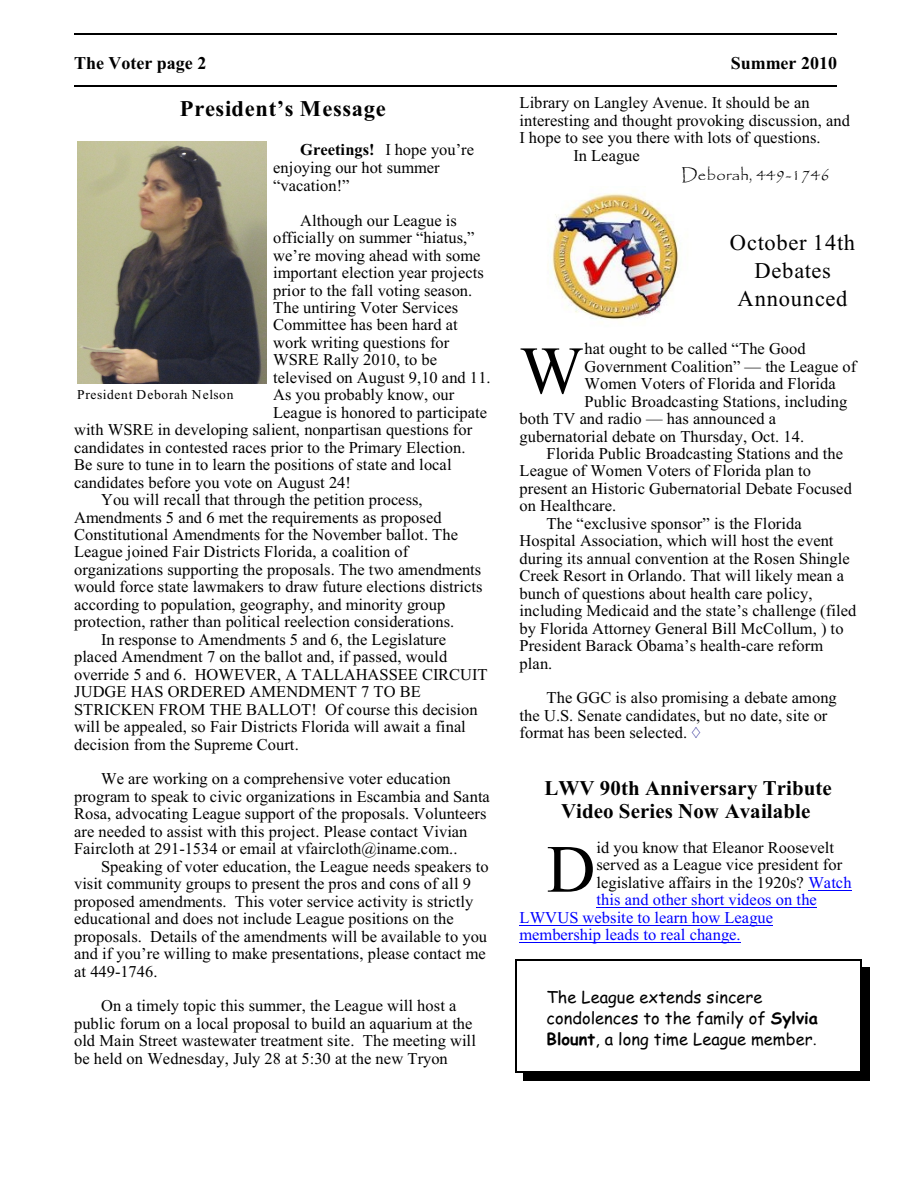
<style>
.page{position:relative;width:918px;height:1188px;background:#fff}
.page>*{position:absolute;margin:0;border:0;box-sizing:border-box;transform-origin:0 0}
.t1{font:67.5px "Times New Roman";color:#000}
.t2{font:22.5px/28.2px "Times New Roman";letter-spacing:.035em;color:#000;text-align:center}
.t3{font:700 22.5px "Times New Roman";letter-spacing:.03em;color:#000}
.t4{font:700 21px/22.4px "Times New Roman";color:#000;text-align:center}
.t5{font:700 18px "Times New Roman";color:#000}
.t6{font:16.5px/17.4px "Times New Roman";color:#000}
.t7{font:16.5px "Times New Roman";color:#00f}
.t8{font:16.5px/20.9px "Comic Sans MS";color:#000}
.t9{font:16.5px "Papyrus";letter-spacing:.015em;color:#000}
.t10{font:13.5px "Times New Roman";letter-spacing:.05em;color:#000}
.s1{font-weight:700}
.s2{color:#00f}
.s3{font-family:"Times New Roman"}
</style>
<div class="page">
<hr style="left:74px;top:34px;width:763px;height:1px;background:#000">
<hr style="left:74px;top:86px;width:763px;height:1px;background:#000">
<hr style="left:515px;top:960px;width:2px;height:26px;background:#000">
<svg style="left:860px;top:961px;width:1px;height:22px"></svg>
<hr style="left:515px;top:960px;width:346px;height:1px;background:#000">
<div style="left:862px;top:968px;width:8px;height:16px;background:#000"></div>
<hr style="left:515px;top:983px;width:2px;height:68px;background:#000">
<hr style="left:860px;top:983px;width:1px;height:68px;background:#000">
<div style="left:862px;top:984px;width:8px;height:66px;background:#000"></div>
<hr style="left:515px;top:1048px;width:2px;height:25px;background:#000">
<svg style="left:860px;top:1051px;width:1px;height:20px"></svg>
<hr style="left:515px;top:1071px;width:346px;height:2px;background:#000">
<div style="left:862px;top:1050px;width:8px;height:31px;background:#000"></div>
<div style="left:523px;top:1073px;width:346px;height:8px;background:#000"></div>
<img style="left:551px;top:193px;width:128px;height:127px">
<hr style="left:808px;top:890px;width:44px;height:1px;background:#00f">
<hr style="left:597px;top:907px;width:220px;height:1px;background:#00f">
<hr style="left:520px;top:925px;width:253px;height:1px;background:#00f">
<hr style="left:520px;top:942px;width:221px;height:1px;background:#00f">
<img style="left:77px;top:141px;width:190px;height:242px">
<p class="t5" style="left:74px;top:57px;width:134px">The Voter page 2</p>
<p class="t5" style="left:731px;top:57px;width:108px">Summer 2010</p>
<h2 class="t3" style="left:180px;top:101px;width:208px">President’s Message</h2>
<p class="t6" style="left:273px;top:143px;width:202px;text-indent:27px"><span class="s1">Greetings!</span> I hope you’re enjoying our hot summer “vacation!”</p>
<p class="t6" style="left:300px;top:213px;width:158px">Although our League is</p>
<p class="t6" style="left:273px;top:231px;width:203px">officially on summer “hiatus,”</p>
<p class="t6" style="left:273px;top:248px;width:209px">we’re moving ahead with some</p>
<p class="t6" style="left:273px;top:265px;width:212px">important election year projects</p>
<p class="t6" style="left:273px;top:283px;width:201px">prior to the fall voting season.</p>
<p class="t6" style="left:273px;top:300px;width:186px">The untiring Voter Services</p>
<p class="t6" style="left:273px;top:318px;width:186px">Committee has been hard at</p>
<p class="t6" style="left:273px;top:335px;width:178px">work writing questions for</p>
<p class="t6" style="left:273px;top:353px;width:165px">WSRE Rally 2010, to be</p>
<p class="t6" style="left:273px;top:370px;width:219px">televised on August 9,10 and 11.</p>
<p class="t6" style="left:273px;top:388px;width:183px">As you probably know, our</p>
<p class="t6" style="left:273px;top:405px;width:215px">League is honored to participate</p>
<p class="t6" style="left:74px;top:423px;width:400px">with WSRE in developing salient, nonpartisan questions for</p>
<p class="t6" style="left:74px;top:440px;width:393px">candidates in contested races prior to the Primary Election.</p>
<p class="t6" style="left:74px;top:458px;width:379px">Be sure to tune in to learn the positions of state and local</p>
<p class="t6" style="left:74px;top:475px;width:278px">candidates before you vote on August 24!</p>
<p class="t6" style="left:101px;top:492px;width:323px">You will recall that through the petition process,</p>
<p class="t6" style="left:74px;top:510px;width:369px">Amendments 5 and 6 met the requirements as proposed</p>
<p class="t6" style="left:74px;top:527px;width:386px">Constitutional Amendments for the November ballot. The</p>
<p class="t6" style="left:74px;top:545px;width:336px">League joined Fair Districts Florida, a coalition of</p>
<p class="t6" style="left:74px;top:562px;width:409px">organizations supporting the proposals. The two amendments</p>
<p class="t6" style="left:74px;top:580px;width:410px">would force state lawmakers to draw future elections districts</p>
<p class="t6" style="left:74px;top:597px;width:373px">according to population, geography, and minority group</p>
<p class="t6" style="left:74px;top:615px;width:382px">protection, rather than political reelection considerations.</p>
<p class="t6" style="left:101px;top:632px;width:346px">In response to Amendments 5 and 6, the Legislature</p>
<p class="t6" style="left:74px;top:650px;width:375px">placed Amendment 7 on the ballot and, if passed, would</p>
<p class="t6" style="left:74px;top:667px;width:415px">override 5 and 6. HOWEVER, A TALLAHASSEE CIRCUIT</p>
<p class="t6" style="left:74px;top:685px;width:348px">JUDGE HAS ORDERED AMENDMENT 7 TO BE</p>
<p class="t6" style="left:74px;top:702px;width:405px">STRICKEN FROM THE BALLOT! Of course this decision</p>
<p class="t6" style="left:74px;top:719px;width:393px">will be appealed, so Fair Districts Florida will await a final</p>
<p class="t6" style="left:74px;top:737px;width:226px">decision from the Supreme Court.</p>
<p class="t6" style="left:74px;top:772px;width:417px;text-indent:27px">We are working on a comprehensive voter education program to speak to civic organizations in Escambia and Santa Rosa, advocating League support of the proposals. Volunteers are needed to assist with this project. Please contact Vivian Faircloth at 291-1534 or email at vfaircloth@iname.com..</p>
<p class="t6" style="left:74px;top:859px;width:416px;text-indent:27px">Speaking of voter education, the League needs speakers to visit community groups to present the pros and cons of all 9 proposed amendments. This voter service activity is strictly educational and does not include League positions on the proposals. Details of the amendments will be available to you and if you’re willing to make presentations, please contact me at 449-1746.</p>
<p class="t6" style="left:74px;top:999px;width:403px;text-indent:27px">On a timely topic this summer, the League will host a public forum on a local proposal to build an aquarium at the old Main Street wastewater treatment site. The meeting will be held on Wednesday, July 28 at 5:30 at the new Tryon</p>
<p class="t6" style="left:520px;top:96px;width:291px">Library on Langley Avenue. It should be an</p>
<p class="t6" style="left:520px;top:113px;width:332px">interesting and thought provoking discussion, and</p>
<p class="t6" style="left:520px;top:131px;width:302px">I hope to see you there with lots of questions.</p>
<p class="t6" style="left:574px;top:148px;width:68px">In League</p>
<p class="t9" style="left:682px;top:167px;width:150px">Deborah, 449-1746</p>
<h2 class="t2" style="left:730px;top:230px;width:127px">October 14th<br>Debates<br>Announced</h2>
<h1 class="t1" style="left:520px;top:346px;width:65px">W</h1>
<p class="t6" style="left:585px;top:342px;width:223px">hat ought to be called “The Good</p>
<p class="t6" style="left:585px;top:359px;width:273px">Government Coalition” — the League of</p>
<p class="t6" style="left:585px;top:377px;width:253px">Women Voters of Florida and Florida</p>
<p class="t6" style="left:585px;top:394px;width:264px">Public Broadcasting Stations, including</p>
<p class="t6" style="left:520px;top:411px;width:258px">both TV and radio — has announced a</p>
<p class="t6" style="left:520px;top:429px;width:286px">gubernatorial debate on Thursday, Oct. 14.</p>
<p class="t6" style="left:547px;top:446px;width:298px">Florida Public Broadcasting Stations and the</p>
<p class="t6" style="left:520px;top:464px;width:293px">League of Women Voters of Florida plan to</p>
<p class="t6" style="left:520px;top:481px;width:334px">present an Historic Gubernatorial Debate Focused</p>
<p class="t6" style="left:520px;top:499px;width:98px">on Healthcare.</p>
<p class="t6" style="left:547px;top:516px;width:257px">The “exclusive sponsor” is the Florida</p>
<p class="t6" style="left:520px;top:534px;width:315px">Hospital Association, which will host the event</p>
<p class="t6" style="left:520px;top:551px;width:332px">during its annual convention at the Rosen Shingle</p>
<p class="t6" style="left:520px;top:569px;width:326px">Creek Resort in Orlando. That will likely mean a</p>
<p class="t6" style="left:520px;top:586px;width:294px">bunch of questions about health care policy,</p>
<p class="t6" style="left:520px;top:604px;width:338px">including Medicaid and the state’s challenge (filed</p>
<p class="t6" style="left:520px;top:621px;width:325px">by Florida Attorney General Bill McCollum, ) to</p>
<p class="t6" style="left:520px;top:638px;width:305px">President Barack Obama’s health-care reform</p>
<p class="t6" style="left:520px;top:656px;width:34px">plan.</p>
<p class="t6" style="left:520px;top:691px;width:319px;text-indent:27px">The GGC is also promising a debate among the U.S. Senate candidates, but no date, site or format has been selected.</p>
<p class="t10" style="left:77px;top:390px;width:158px">President Deborah Nelson</p>
<p class="t4" style="left:544px;top:779px;width:289px">LWV 90th Anniversary Tribute<br>Video Series Now Available</p>
<h1 class="t1" style="left:547px;top:845px;width:50px">D</h1>
<p class="t6" style="left:597px;top:840px;width:239px">id you know that Eleanor Roosevelt</p>
<p class="t6" style="left:597px;top:858px;width:247px">served as a League vice president for</p>
<p class="t6" style="left:597px;top:875px;width:257px">legislative affairs in the 1920s? <span class="s2">Watch</span></p>
<p class="t7" style="left:597px;top:894px;width:222px">this and other short videos on the</p>
<p class="t7" style="left:520px;top:911px;width:255px">LWVUS website to learn how League</p>
<p class="t7" style="left:520px;top:929px;width:223px">membership leads to real change.</p>
<p class="t8" style="left:547px;top:988px;width:273px">The League extends sincere condolences to the family of <span class="s1">Sylvia<br>Blount</span>, a long time League member<span class="s3">.</span></p>
</div>
